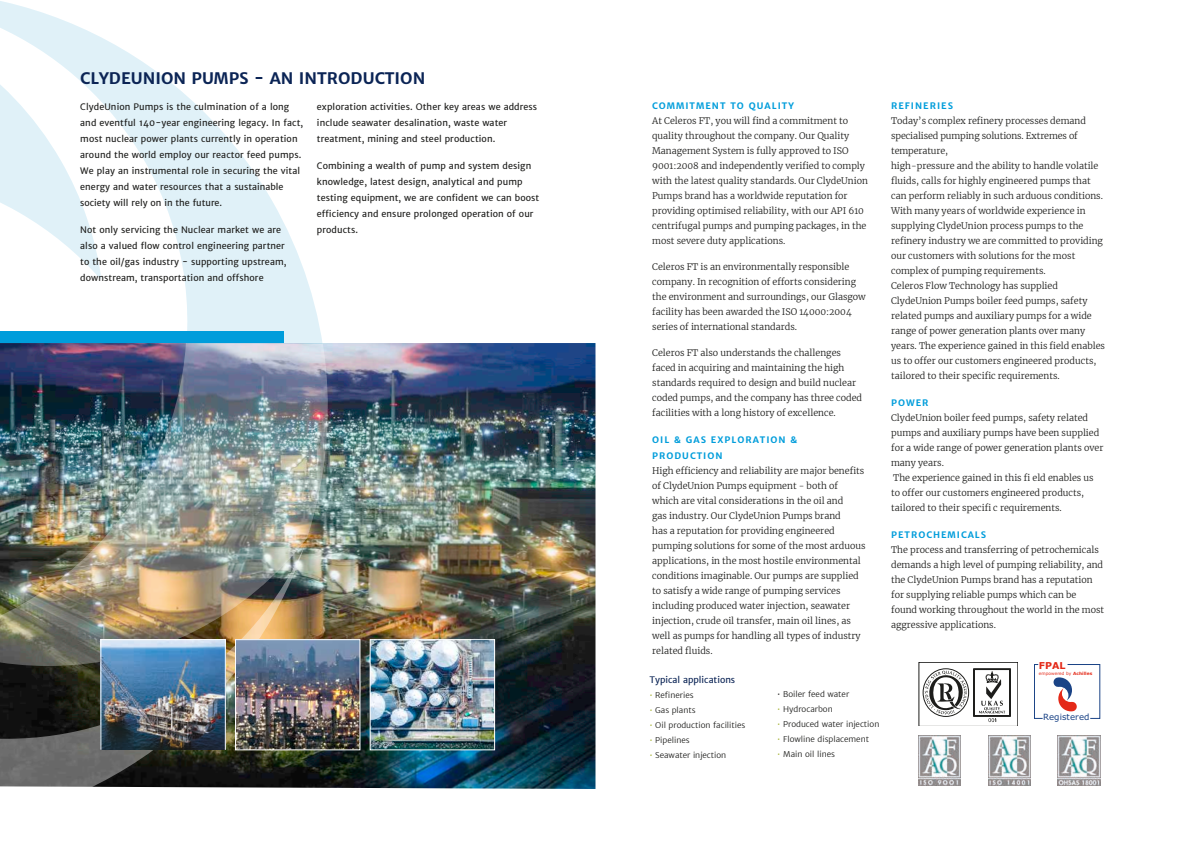
<style>
.page{position:relative;width:1191px;height:842px;background:#fff}
.page>*{position:absolute;margin:0;border:0;box-sizing:border-box;transform-origin:0 0}
.t1{font:700 16px "Merriweather Sans";color:#0b2455}
.t2{font:700 9.5px "Verdana";color:#e42918}
.t3{font:300 9px/15px "Merriweather";color:#1d1d1b}
.t4{font:9px/16px "Merriweather Sans";letter-spacing:.01em;color:#1d1d1b}
.t5{font:700 9px/16px "Merriweather Sans";letter-spacing:.11em;color:#009ddb}
.t6{font:9px "Merriweather Sans";color:#0b2455}
.t7{font:8.6px "Verdana";letter-spacing:.01em;color:#1a4386}
.t8{font:300 8px "Merriweather Sans";color:#1d1d1b}
.t9{font:4.3px "Verdana";letter-spacing:.01em;color:#e42918}
.s1{color:#9dab20}
.s2{font-weight:700}
</style>
<div class="page">
<img style="left:305px;top:343px;width:290px;height:446px">
<img style="left:305px;top:343px;width:23px;height:296px">
<img style="left:0;top:343px;width:305px;height:445px">
<svg style="left:305px;top:274px;width:18px;height:69px"></svg>
<svg style="left:0;top:1px;width:305px;height:342px"></svg>
<img style="left:372px;top:641px;width:121px;height:107px">
<div style="left:370px;top:639px;width:125px;height:111px;border:1px solid #fff"></div>
<img style="left:103px;top:641px;width:121px;height:107px">
<div style="left:101px;top:639px;width:125px;height:111px;border:1px solid #fff"></div>
<img style="left:237px;top:641px;width:121px;height:107px">
<div style="left:235px;top:639px;width:125px;height:111px;border:1px solid #fff"></div>
<div style="left:0;top:332px;width:283px;height:11px;background:#009ddb"></div>
<svg style="left:918px;top:662px;width:100px;height:64px"></svg>
<img style="left:918px;top:735px;width:43px;height:51px">
<img style="left:988px;top:735px;width:42px;height:51px">
<img style="left:1058px;top:735px;width:42px;height:51px">
<svg style="left:1034px;top:664px;width:66px;height:55px"></svg>
<h1 class="t1" style="left:80px;top:68px;width:346px">CLYDEUNION PUMPS - AN INTRODUCTION</h1>
<p class="t4" style="left:80px;top:98px;width:224px">ClydeUnion Pumps is the culmination of a long and eventful 140-year engineering legacy. In fact, most nuclear power plants currently in operation around the world employ our reactor feed pumps.<br>We play an instrumental role in securing the vital energy and water resources that a sustainable society will rely on in the future.</p>
<p class="t4" style="left:80px;top:221px;width:208px">Not only servicing the Nuclear market we are also a valued flow control engineering partner to the oil/gas industry - supporting upstream, downstream, transportation and offshore</p>
<p class="t4" style="left:317px;top:98px;width:222px">exploration activities. Other key areas we address include seawater desalination, waste water treatment, mining and steel production.</p>
<p class="t4" style="left:317px;top:157px;width:224px">Combining a wealth of pump and system design knowledge, latest design, analytical and pump testing equipment, we are confident we can boost efficiency and ensure prolonged operation of our products.</p>
<p class="t5" style="left:652px;top:98px;width:143px">COMMITMENT TO QUALITY</p>
<p class="t3" style="left:652px;top:113px;width:217px">At Celeros FT, you will find a commitment to quality throughout the company. Our Quality Management System is fully approved to ISO 9001:2008 and independently verified to comply with the latest quality standards. Our ClydeUnion Pumps brand has a worldwide reputation for providing optimised reliability, with our API 610 centrifugal pumps and pumping packages, in the most severe duty applications.</p>
<p class="t3" style="left:652px;top:259px;width:215px">Celeros FT is an environmentally responsible company. In recognition of efforts considering the environment and surroundings, our Glasgow facility has been awarded the ISO 14000:2004 series of international standards.</p>
<p class="t3" style="left:652px;top:345px;width:211px">Celeros FT also understands the challenges faced in acquiring and maintaining the high standards required to design and build nuclear coded pumps, and the company has three coded facilities with a long history of excellence.</p>
<p class="t5" style="left:652px;top:432px;width:147px">OIL &amp; GAS EXPLORATION &amp;<br>PRODUCTION</p>
<p class="t3" style="left:652px;top:463px;width:215px">High efficiency and reliability are major benefits of ClydeUnion Pumps equipment - both of which are vital considerations in the oil and<br>gas industry. Our ClydeUnion Pumps brand<br>has a reputation for providing engineered pumping solutions for some of the most arduous applications, in the most hostile environmental conditions imaginable. Our pumps are supplied to satisfy a wide range of pumping services including produced water injection, seawater injection, crude oil transfer, main oil lines, as well as pumps for handling all types of industry related fluids.</p>
<p class="t6" style="left:649px;top:674px;width:87px">Typical applications</p>
<p class="t8" style="left:649px;top:690px;width:46px"><span class="s1">•</span> Refineries</p>
<p class="t8" style="left:649px;top:705px;width:48px"><span class="s1">•</span> Gas plants</p>
<p class="t8" style="left:649px;top:720px;width:98px"><span class="s1">•</span> Oil production facilities</p>
<p class="t8" style="left:649px;top:735px;width:42px"><span class="s1">•</span> Pipelines</p>
<p class="t8" style="left:649px;top:750px;width:78px"><span class="s1">•</span> Seawater injection</p>
<p class="t8" style="left:777px;top:689px;width:73px">• Boiler feed water</p>
<p class="t8" style="left:777px;top:704px;width:57px"><span class="s1">•</span> Hydrocarbon</p>
<p class="t8" style="left:777px;top:719px;width:104px"><span class="s1">•</span> Produced water injection</p>
<p class="t8" style="left:777px;top:734px;width:93px"><span class="s1">•</span> Flowline displacement</p>
<p class="t8" style="left:777px;top:749px;width:59px"><span class="s1">•</span> Main oil lines</p>
<p class="t5" style="left:891px;top:98px;width:63px">REFINERIES</p>
<p class="t3" style="left:891px;top:113px;width:215px">Today’s complex refinery processes demand specialised pumping solutions. Extremes of temperature,<br>high-pressure and the ability to handle volatile fluids, calls for highly engineered pumps that can perform reliably in such arduous conditions.<br>With many years of worldwide experience in supplying ClydeUnion process pumps to the refinery industry we are committed to providing our customers with solutions for the most complex of pumping requirements.<br>Celeros Flow Technology has supplied ClydeUnion Pumps boiler feed pumps, safety related pumps and auxiliary pumps for a wide range of power generation plants over many years. The experience gained in this field enables us to offer our customers engineered products, tailored to their specific requirements.</p>
<p class="t5" style="left:891px;top:395px;width:39px">POWER</p>
<p class="t3" style="left:891px;top:410px;width:214px">ClydeUnion boiler feed pumps, safety related pumps and auxiliary pumps have been supplied for a wide range of power generation plants over many years.<br>The experience gained in this fi eld enables us<br>to offer our customers engineered products, tailored to their specifi c requirements.</p>
<p class="t5" style="left:891px;top:527px;width:97px">PETROCHEMICALS</p>
<p class="t3" style="left:891px;top:542px;width:215px">The process and transferring of petrochemicals demands a high level of pumping reliability, and the ClydeUnion Pumps brand has a reputation for supplying reliable pumps which can be found working throughout the world in the most aggressive applications.</p>
<p class="t2" style="left:1039px;top:659px;width:28px">FPAL</p>
<p class="t9" style="left:1039px;top:671px;width:55px">empowered by <span class="s2">Achilles</span></p>
<p class="t7" style="left:1043px;top:712px;width:48px">Registered</p>
</div>
